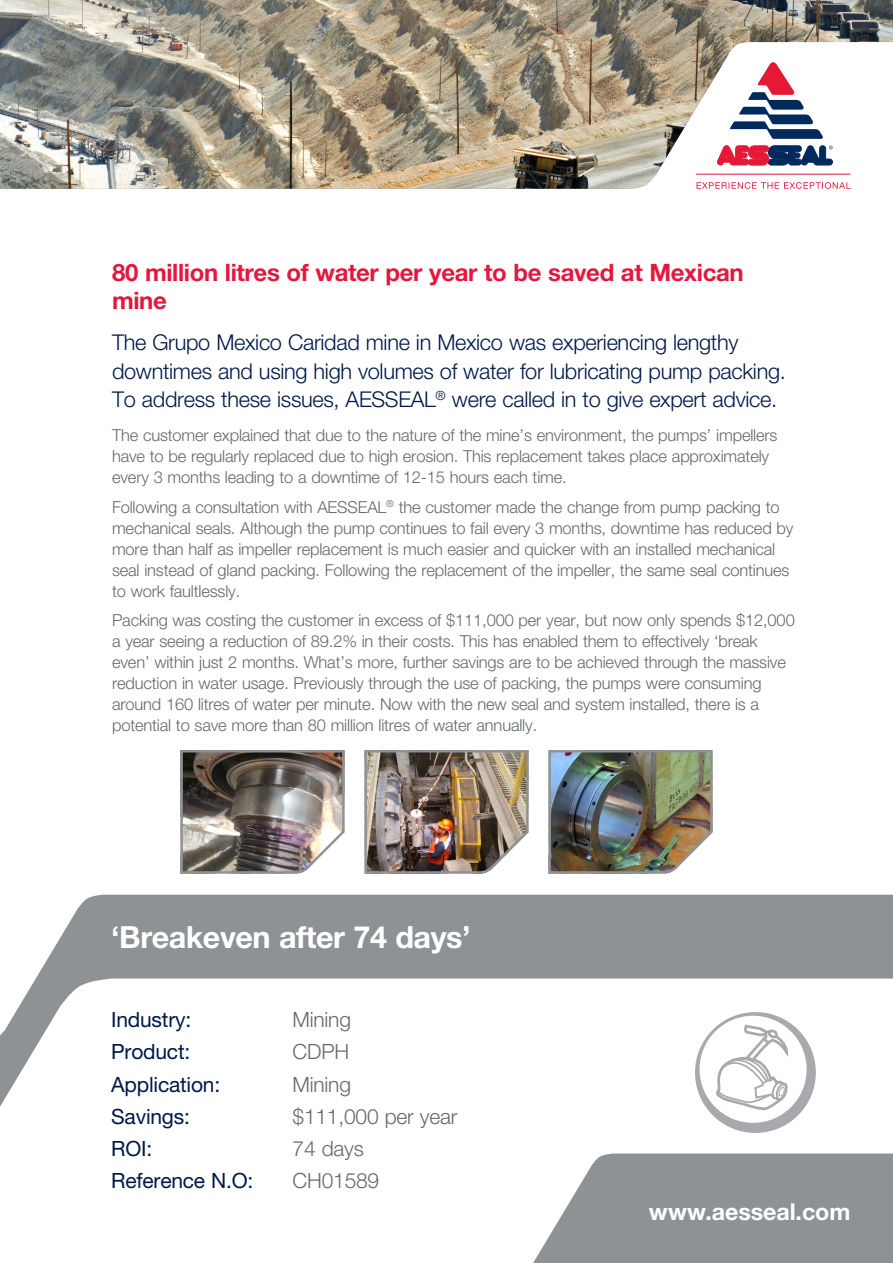
<style>
.page{position:relative;width:893px;height:1263px;background:#fff}
.page>*{position:absolute;margin:0;border:0;box-sizing:border-box;transform-origin:0 0}
.Case_Studies_White_H{font:700 30.6px "Helvetica Neue LTW1 G";letter-spacing:-.015em;color:#fff}
.Headline{font:700 24px/28.5px "Helvetica Neue LTW1 G";letter-spacing:-.015em;color:#e4183e}
.Website{font:700 23.25px "Helvetica Neue LTW1 G";letter-spacing:-.005em;color:#fff}
.Subline{font:300 21.75px/28.5px "Helvetica Neue LTW1 G";letter-spacing:-.015em;color:#001948}
.Case_Studies_Tabs{font:21px "Helvetica Neue LTW1 G";letter-spacing:-.01em;color:#001948}
.Case_Studies_Tabs-2{font:300 21px "Helvetica Neue LTW1 G";letter-spacing:-.01em;color:#64696d}
.Body_copy_11pt{font:300 16.5px/21px "Helvetica Neue LTW1 G";letter-spacing:-.01em;color:#64696d}
</style>
<div class="page">
<img style="left:0;top:0;width:893px;height:189px">
<hr style="left:696px;top:174px;width:154px;height:1px;background:#e51836">
<svg style="left:696px;top:182px;width:155px;height:7px"></svg>
<svg style="left:717px;top:62px;width:116px;height:103px"></svg>
<div style="left:36px;top:895px;width:857px;height:83px;background:#8f9295"></div>
<svg style="left:0;top:978px;width:893px;height:155px"></svg>
<svg style="left:533px;top:1153px;width:360px;height:110px;background:#9b9da0"></svg>
<img style="left:180px;top:750px;width:165px;height:124px">
<div style="left:695px;top:1012px;width:121px;height:121px;background:#a8a9ad;border-radius:50%"></div>
<div style="left:700px;top:1016px;width:107px;height:107px;background:#fff;border-radius:50%"></div>
<svg style="left:716px;top:1026px;width:73px;height:83px"></svg>
<img style="left:364px;top:750px;width:165px;height:124px">
<img style="left:548px;top:750px;width:165px;height:124px">
<p class="Headline" style="left:112px;top:258px;width:633px">80 million litres of water per year to be saved at Mexican mine</p>
<p class="Subline" style="left:112px;top:328px;width:675px">The Grupo Mexico Caridad mine in Mexico was experiencing lengthy downtimes and using high volumes of water for lubricating pump packing.<br>To address these issues, AESSEAL<sup>®</sup> were called in to give expert advice.</p>
<p class="Body_copy_11pt" style="left:112px;top:425px;width:667px">The customer explained that due to the nature of the mine’s environment, the pumps’ impellers have to be regularly replaced due to high erosion. This replacement takes place approximately every 3 months leading to a downtime of 12-15 hours each time.</p>
<p class="Body_copy_11pt" style="left:112px;top:496px;width:683px">Following a consultation with AESSEAL<sup>®</sup> the customer made the change from pump packing to mechanical seals. Although the pump continues to fail every 3 months, downtime has reduced by more than half as impeller replacement is much easier and quicker with an installed mechanical seal instead of gland packing. Following the replacement of the impeller, the same seal continues to work faultlessly.</p>
<p class="Body_copy_11pt" style="left:112px;top:610px;width:684px">Packing was costing the customer in excess of $111,000 per year, but now only spends $12,000 a year seeing a reduction of 89.2% in their costs. This has enabled them to effectively ‘break even’ within just 2 months. What’s more, further savings are to be achieved through the massive reduction in water usage. Previously through the use of packing, the pumps were consuming around 160 litres of water per minute. Now with the new seal and system installed, there is a potential to save more than 80 million litres of water annually.</p>
<p class="Case_Studies_White_H" style="left:111px;top:918px;width:361px">‘Breakeven after 74 days’</p>
<p class="Case_Studies_Tabs" style="left:111px;top:1007px;width:81px">Industry:</p>
<p class="Case_Studies_Tabs-2" style="left:293px;top:1007px;width:60px">Mining</p>
<p class="Case_Studies_Tabs" style="left:111px;top:1039px;width:81px">Product:</p>
<p class="Case_Studies_Tabs-2" style="left:293px;top:1039px;width:58px">CDPH</p>
<p class="Case_Studies_Tabs" style="left:111px;top:1071px;width:110px">Application:</p>
<p class="Case_Studies_Tabs-2" style="left:293px;top:1071px;width:60px">Mining</p>
<p class="Case_Studies_Tabs" style="left:111px;top:1103px;width:80px">Savings:</p>
<p class="Case_Studies_Tabs-2" style="left:293px;top:1103px;width:166px">$111,000 per year</p>
<p class="Case_Studies_Tabs" style="left:111px;top:1135px;width:42px">ROI:</p>
<p class="Case_Studies_Tabs-2" style="left:293px;top:1135px;width:73px">74 days</p>
<p class="Case_Studies_Tabs" style="left:111px;top:1167px;width:144px">Reference N.O:</p>
<p class="Case_Studies_Tabs-2" style="left:293px;top:1167px;width:88px">CH01589</p>
<p class="Website" style="left:649px;top:1198px;width:203px">www.aesseal.com</p>
</div>
